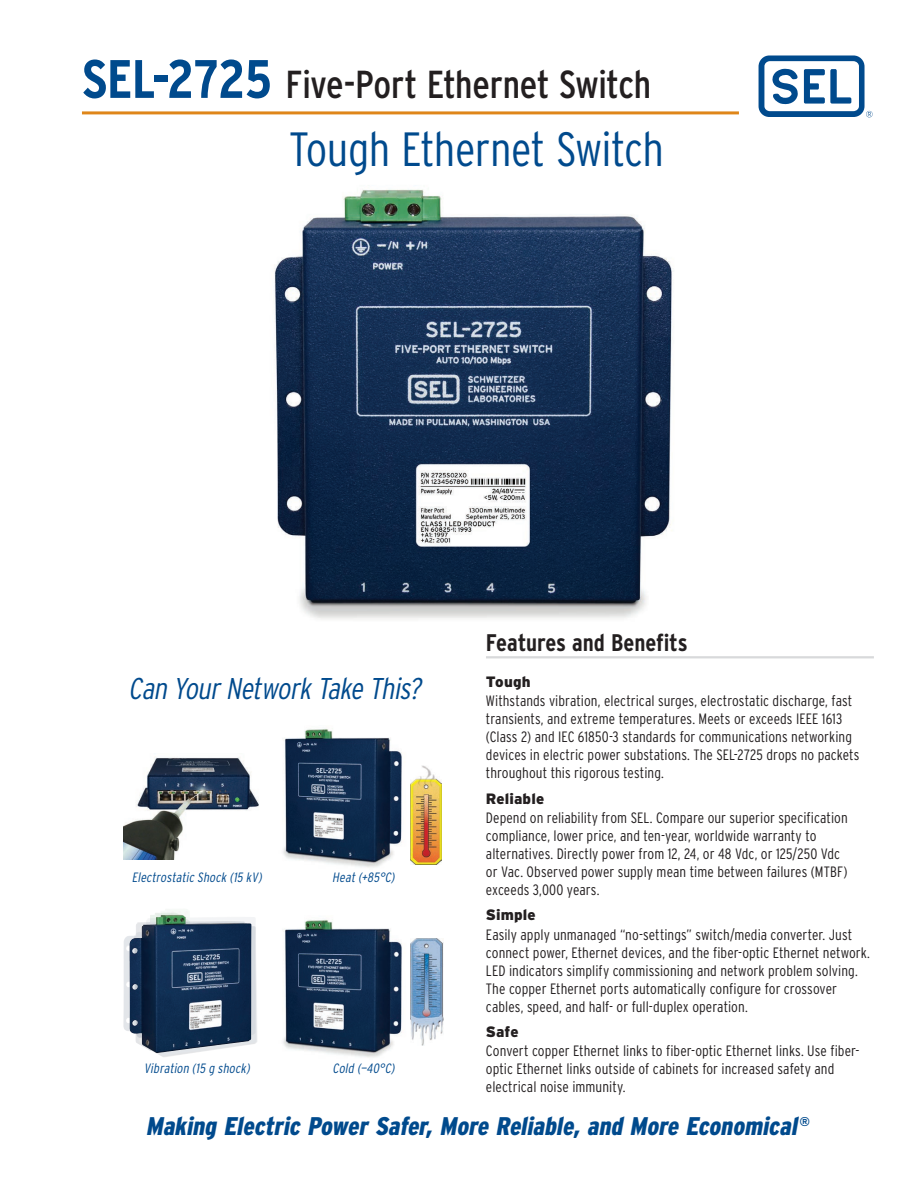
<style>
.page{position:relative;width:918px;height:1188px;background:#fff}
.page>*{position:absolute;margin:0;border:0;box-sizing:border-box;transform-origin:0 0}
.t1{font:300 condensed 48px "Interstate";letter-spacing:-.015em;color:#004a8d}
.t2{font:condensed 39px "Interstate";letter-spacing:-.01em;color:#231f20}
.t3{font:italic 300 condensed 30px "Interstate";color:#004a8d}
.t4{font:italic 900 condensed 25.5px "Interstate";color:#004a8d}
.t5{font:700 condensed 24px "Interstate";letter-spacing:-.005em;color:#231f20}
.t6{font:300 condensed 15px/18px "Interstate";letter-spacing:.005em;color:#231f20}
.t7{font:900 15px "Interstate";letter-spacing:.005em;color:#231f20}
.t8{font:italic 300 condensed 13.5px "Interstate";color:#004a8d}
.s1{font-weight:700;font-size:54px;color:#004a8d}
</style>
<div class="page">
<img style="left:274px;top:189px;width:398px;height:430px">
<svg style="left:759px;top:55px;width:114px;height:62px"></svg>
<hr style="left:82px;top:111px;width:657px;height:3px;background:#df8619">
<hr style="left:486px;top:656px;width:388px;height:2px;background:#d8d9db">
<img style="left:183px;top:919px;width:1px;height:119px">
<img style="left:123px;top:936px;width:6px;height:95px">
<img style="left:155px;top:911px;width:28px;height:132px">
<img style="left:129px;top:915px;width:50px;height:135px">
<img style="left:123px;top:757px;width:136px;height:103px">
<img style="left:283px;top:729px;width:119px;height:139px">
<img style="left:283px;top:919px;width:119px;height:139px">
<img style="left:411px;top:765px;width:31px;height:100px">
<img style="left:411px;top:938px;width:32px;height:108px">
<h2 class="t2" style="left:82px;top:60px;width:571px"><span class="s1">SEL-2725</span> Five-Port Ethernet Switch</h2>
<h1 class="t1" style="left:289px;top:120px;width:376px">Tough Ethernet Switch</h1>
<h3 class="t3" style="left:128px;top:670px;width:301px">Can YourNetworkTakeThis?</h3>
<p class="t8" style="left:132px;top:869px;width:135px">Electrostatic Shock (15 kV)</p>
<p class="t8" style="left:332px;top:869px;width:67px">Heat(+85°C)</p>
<p class="t8" style="left:144px;top:1060px;width:110px">Vibration (15 g shock)</p>
<p class="t8" style="left:333px;top:1060px;width:66px">Cold (—40°C)</p>
<h3 class="t5" style="left:486px;top:628px;width:203px">Features and Benefits</h3>
<p class="t7" style="left:486px;top:673px;width:46px">Tough</p>
<p class="t6" style="left:486px;top:692px;width:375px">Withstands vibration, electrical surges, electrostatic discharge, fast transients, and extreme temperatures. Meets or exceeds IEEE 1613 (Class 2) and IEC 61850-3 standards for communications networking devices in electric power substations. The SEL-2725 drops no packets throughout this rigorous testing.</p>
<p class="t7" style="left:486px;top:789px;width:60px">Reliable</p>
<p class="t6" style="left:486px;top:809px;width:363px">Depend on reliability from SEL. Compare our superior specification compliance, lower price, and ten-year, worldwide warranty to alternatives. Directly power from 12, 24, or 48 Vdc, or 125/250 Vdc or Vac. Observed power supply mean time between failures (MTBF) exceeds 3,000 years.</p>
<p class="t7" style="left:486px;top:906px;width:51px">Simple</p>
<p class="t6" style="left:486px;top:925px;width:386px">Easily apply unmanaged “no-settings” switch/media converter. Just connect power, Ethernet devices, and the fiber-optic Ethernet network.<br>LED indicators simplify commissioning and network problem solving.<br>The copper Ethernet ports automatically configure for crossover cables, speed, and half- or full-duplex operation.</p>
<p class="t7" style="left:486px;top:1023px;width:34px">Safe</p>
<p class="t6" style="left:486px;top:1042px;width:375px">Convert copper Ethernet links to fiber-optic Ethernet links. Use fiber&shy;optic Ethernet links outside of cabinets for increased safety and electrical noise immunity.</p>
<h3 class="t4" style="left:146px;top:1110px;width:666px">Making Electric Power Safer, More Reliable, and More Economical<sup>®</sup></h3>
</div>
